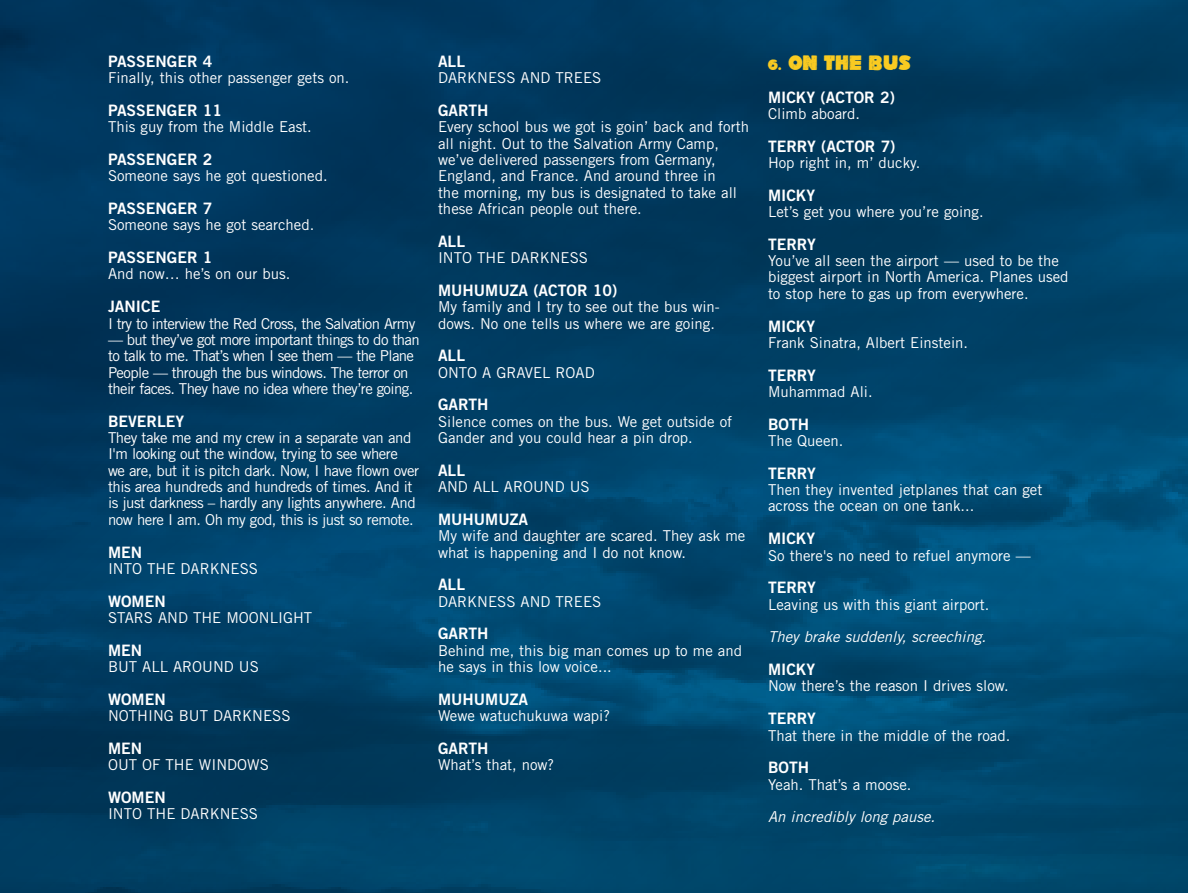
<style>
.page{position:relative;width:1188px;height:893px;background:#fff}
.page>*{position:absolute;margin:0;border:0;box-sizing:border-box;transform-origin:0 0}
.t1{font:21px "Elo";color:#f9cb21}
.t2{font:15.75px "Trade Gothic Bold Two";color:#fff}
.t3{font:15px/16.4px "Trade Gothic";color:#fff}
.t4{font:15px/16.4px "Trade Gothic";letter-spacing:-.03em;color:#fff}
.t5{font:15px/16.4px "Trade Gothic";letter-spacing:-.04em;color:#fff}
.t6{font:italic 15px "Trade Gothic";color:#fff}
.s1{font-size:15px}
</style>
<div class="page">
<img style="left:0;top:0;width:1188px;height:893px">
<p class="t2" style="left:108px;top:51px;width:106px">PASSENGER 4</p>
<p class="t3" style="left:108px;top:69px;width:240px">Finally, this other passenger gets on.</p>
<p class="t2" style="left:108px;top:100px;width:116px">PASSENGER 11</p>
<p class="t3" style="left:108px;top:118px;width:202px">This guy from the Middle East.</p>
<p class="t2" style="left:108px;top:149px;width:106px">PASSENGER 2</p>
<p class="t3" style="left:108px;top:168px;width:218px">Someone says he got questioned.</p>
<p class="t2" style="left:108px;top:199px;width:106px">PASSENGER 7</p>
<p class="t3" style="left:108px;top:217px;width:205px">Someone says he got searched.</p>
<p class="t2" style="left:108px;top:248px;width:106px">PASSENGER 1</p>
<p class="t3" style="left:108px;top:266px;width:181px">And now… he’s on our bus.</p>
<p class="t2" style="left:108px;top:297px;width:54px">JANICE</p>
<p class="t5" style="left:108px;top:315px;width:309px">I try to interview the Red Cross, the Salvation Army</p>
<p class="t5" style="left:108px;top:331px;width:313px">— but they’ve got more important things to do than to talk to me. That’s when I see them — the Plane People — through the bus windows. The terror on their faces. They have no idea where they’re going.</p>
<p class="t2" style="left:108px;top:411px;width:78px">BEVERLEY</p>
<p class="t4" style="left:108px;top:429px;width:313px">They take me and my crew in a separate van and I'm looking out the window, trying to see where<br>we are, but it is pitch dark. Now, I have flown over this area hundreds and hundreds of times. And it is just darkness – hardly any lights anywhere. And now here I am. Oh my god, this is just so remote.</p>
<p class="t2" style="left:108px;top:542px;width:36px">MEN</p>
<p class="t3" style="left:108px;top:560px;width:152px">INTO THE DARKNESS</p>
<p class="t2" style="left:108px;top:591px;width:59px">WOMEN</p>
<p class="t3" style="left:108px;top:609px;width:206px">STARS AND THE MOONLIGHT</p>
<p class="t2" style="left:108px;top:640px;width:36px">MEN</p>
<p class="t3" style="left:108px;top:658px;width:152px">BUT ALL AROUND US</p>
<p class="t2" style="left:108px;top:689px;width:59px">WOMEN</p>
<p class="t3" style="left:108px;top:707px;width:184px">NOTHING BUT DARKNESS</p>
<p class="t2" style="left:108px;top:738px;width:36px">MEN</p>
<p class="t3" style="left:108px;top:756px;width:162px">OUT OF THE WINDOWS</p>
<p class="t2" style="left:108px;top:787px;width:59px">WOMEN</p>
<p class="t3" style="left:108px;top:805px;width:152px">INTO THE DARKNESS</p>
<p class="t2" style="left:438px;top:51px;width:29px">ALL</p>
<p class="t3" style="left:438px;top:69px;width:165px">DARKNESS AND TREES</p>
<p class="t2" style="left:438px;top:100px;width:52px">GARTH</p>
<p class="t3" style="left:438px;top:118px;width:313px">Every school bus we got is goin’ back and forth all night. Out to the Salvation Army Camp, we’ve delivered passengers from Germany, England, and France. And around three in<br>the morning, my bus is designated to take all these African people out there.</p>
<p class="t2" style="left:438px;top:231px;width:29px">ALL</p>
<p class="t3" style="left:438px;top:249px;width:152px">INTO THE DARKNESS</p>
<p class="t2" style="left:438px;top:280px;width:181px">MUHUMUZA (ACTOR 10)</p>
<p class="t3" style="left:438px;top:298px;width:283px">My family and I try to see out the bus win&shy;dows. No one tells us where we are going.</p>
<p class="t2" style="left:438px;top:346px;width:29px">ALL</p>
<p class="t3" style="left:438px;top:364px;width:158px">ONTO A GRAVEL ROAD</p>
<p class="t2" style="left:438px;top:395px;width:52px">GARTH</p>
<p class="t3" style="left:438px;top:413px;width:296px">Silence comes on the bus. We get outside of<br>Gander and you could hear a pin drop.</p>
<p class="t2" style="left:438px;top:460px;width:29px">ALL</p>
<p class="t3" style="left:438px;top:478px;width:153px">AND ALL AROUND US</p>
<p class="t2" style="left:438px;top:509px;width:92px">MUHUMUZA</p>
<p class="t3" style="left:438px;top:527px;width:309px">My wife and daughter are scared. They ask me what is happening and I do not know.</p>
<p class="t2" style="left:438px;top:575px;width:29px">ALL</p>
<p class="t3" style="left:438px;top:593px;width:165px">DARKNESS AND TREES</p>
<p class="t2" style="left:438px;top:624px;width:52px">GARTH</p>
<p class="t3" style="left:438px;top:642px;width:306px">Behind me, this big man comes up to me and he says in this low voice...</p>
<p class="t2" style="left:438px;top:689px;width:92px">MUHUMUZA</p>
<p class="t3" style="left:438px;top:707px;width:174px">Wewe watuchukuwa wapi?</p>
<p class="t2" style="left:438px;top:738px;width:52px">GARTH</p>
<p class="t3" style="left:438px;top:756px;width:118px">What’s that, now?</p>
<h1 class="t1" style="left:768px;top:48px;width:145px"><span class="s1">6.</span> ON THE BUS</h1>
<p class="t2" style="left:768px;top:87px;width:128px">MICKY (ACTOR 2)</p>
<p class="t3" style="left:768px;top:105px;width:91px">Climb aboard.</p>
<p class="t2" style="left:768px;top:136px;width:129px">TERRY (ACTOR 7)</p>
<p class="t3" style="left:768px;top:154px;width:151px">Hop right in, m’ ducky.</p>
<p class="t2" style="left:768px;top:185px;width:49px">MICKY</p>
<p class="t3" style="left:768px;top:203px;width:214px">Let’s get you where you’re going.</p>
<p class="t2" style="left:768px;top:234px;width:49px">TERRY</p>
<p class="t3" style="left:768px;top:252px;width:302px">You’ve all seen the airport — used to be the biggest airport in North America. Planes used to stop here to gas up from everywhere.</p>
<p class="t2" style="left:768px;top:316px;width:49px">MICKY</p>
<p class="t3" style="left:768px;top:334px;width:198px">Frank Sinatra, Albert Einstein.</p>
<p class="t2" style="left:768px;top:365px;width:49px">TERRY</p>
<p class="t3" style="left:768px;top:383px;width:103px">Muhammad Ali.</p>
<p class="t2" style="left:768px;top:414px;width:43px">BOTH</p>
<p class="t3" style="left:768px;top:432px;width:74px">The Queen.</p>
<p class="t2" style="left:768px;top:463px;width:49px">TERRY</p>
<p class="t3" style="left:768px;top:481px;width:276px">Then they invented jetplanes that can get across the ocean on one tank...</p>
<p class="t2" style="left:768px;top:529px;width:49px">MICKY</p>
<p class="t3" style="left:768px;top:547px;width:264px">So there's no need to refuel anymore —</p>
<p class="t2" style="left:768px;top:578px;width:49px">TERRY</p>
<p class="t3" style="left:768px;top:596px;width:220px">Leaving us with this giant airport.</p>
<p class="t6" style="left:768px;top:628px;width:220px">They brake suddenly, screeching.</p>
<p class="t2" style="left:768px;top:659px;width:49px">MICKY</p>
<p class="t3" style="left:768px;top:677px;width:239px">Now there’s the reason I drives slow.</p>
<p class="t2" style="left:768px;top:708px;width:49px">TERRY</p>
<p class="t3" style="left:768px;top:726px;width:241px">That there in the middle of the road.</p>
<p class="t2" style="left:768px;top:757px;width:43px">BOTH</p>
<p class="t3" style="left:768px;top:775px;width:142px">Yeah. That’s a moose.</p>
<p class="t6" style="left:768px;top:807px;width:169px">An incredibly long pause.</p>
</div>
